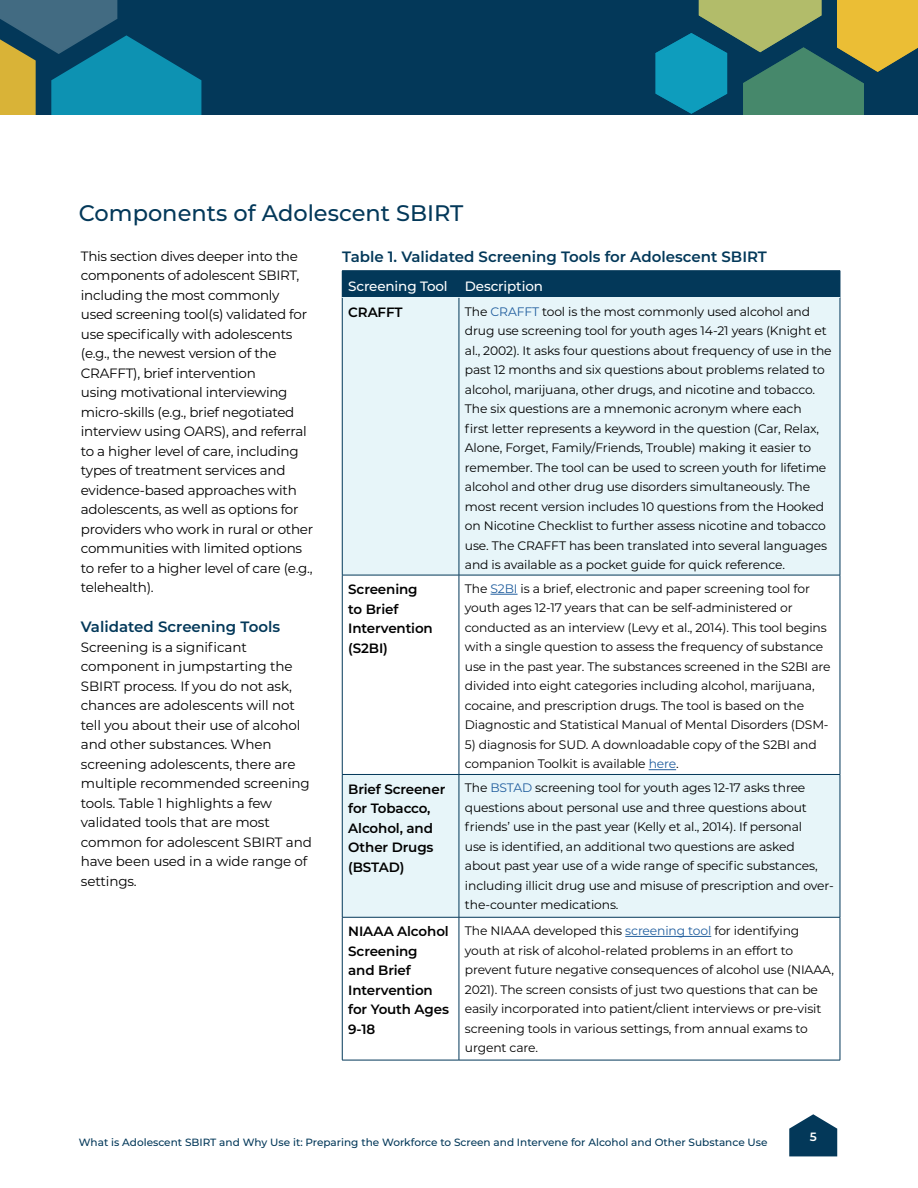
<style>
.page{position:relative;width:918px;height:1188px;background:#fff}
.page>*{position:absolute;margin:0;border:0;box-sizing:border-box;transform-origin:0 0}
.t1{font:500 22.5px "Montserrat";color:#033859}
.t2{font:600 15px "Montserrat";color:#033859}
.t3{font:13.5px/19.5px "Montserrat";letter-spacing:-.02em;color:#000}
.t4{font:600 13.5px "Montserrat";letter-spacing:-.01em;color:#000}
.t5{font:500 13.5px "Montserrat";letter-spacing:-.01em;color:#fff}
.t6{font:12.3px/19.5px "Montserrat";letter-spacing:-.01em;color:#000}
.t7{font:600 12px "Montserrat";color:#fff}
.t8{font:500 10.5px "Montserrat";color:#033859}
.s1{color:#215e9e}
</style>
<div class="page">
<div style="left:0;top:0;width:918px;height:115px;background:#033859"></div>
<svg style="left:0;top:0;width:201px;height:115px"></svg>
<svg style="left:656px;top:0;width:262px;height:115px"></svg>
<hr style="left:342px;top:575px;width:1px;height:199px;background:#033859">
<hr style="left:459px;top:575px;width:1px;height:199px;background:#033859">
<hr style="left:840px;top:575px;width:1px;height:199px;background:#033859">
<hr style="left:342px;top:917px;width:1px;height:143px;background:#033859">
<hr style="left:459px;top:917px;width:1px;height:143px;background:#033859">
<hr style="left:840px;top:917px;width:1px;height:143px;background:#033859">
<hr style="left:342px;top:1060px;width:117px;height:1px;background:#033859">
<hr style="left:459px;top:1060px;width:381px;height:1px;background:#033859">
<hr style="left:342px;top:270px;width:117px;height:1px;background:#033859">
<hr style="left:459px;top:270px;width:381px;height:1px;background:#033859">
<svg style="left:840px;top:271px;width:1px;height:26px"></svg>
<svg style="left:491px;top:594px;width:27px;height:1px"></svg>
<svg style="left:649px;top:769px;width:27px;height:1px"></svg>
<hr style="left:625px;top:936px;width:86px;height:1px;background:#215e9e">
<div style="left:342px;top:271px;width:117px;height:27px;background:#033859"></div>
<div style="left:459px;top:271px;width:381px;height:27px;background:#033859"></div>
<div style="left:342px;top:298px;width:117px;height:277px;background:#e7f5f9"></div>
<div style="left:459px;top:298px;width:381px;height:277px;background:#e7f5f9"></div>
<div style="left:342px;top:774px;width:117px;height:143px;background:#e7f5f9"></div>
<div style="left:459px;top:774px;width:381px;height:143px;background:#e7f5f9"></div>
<svg style="left:789px;top:1114px;width:48px;height:42px"></svg>
<hr style="left:840px;top:298px;width:1px;height:277px;background:#033859">
<hr style="left:342px;top:298px;width:1px;height:277px;background:#033859">
<hr style="left:342px;top:575px;width:117px;height:1px;background:#033859">
<hr style="left:459px;top:575px;width:381px;height:1px;background:#033859">
<hr style="left:342px;top:774px;width:117px;height:1px;background:#033859">
<hr style="left:459px;top:774px;width:381px;height:1px;background:#033859">
<hr style="left:840px;top:775px;width:1px;height:142px;background:#033859">
<hr style="left:459px;top:917px;width:381px;height:1px;background:#033859">
<hr style="left:342px;top:917px;width:117px;height:1px;background:#033859">
<hr style="left:342px;top:775px;width:1px;height:142px;background:#033859">
<hr style="left:459px;top:775px;width:1px;height:142px;background:#033859">
<hr style="left:459px;top:298px;width:1px;height:277px;background:#033859">
<h3 class="t1" style="left:79px;top:198px;width:386px">Components of Adolescent SBIRT</h3>
<p class="t3" style="left:81px;top:246px;width:234px">This section dives deeper into the components of adolescent SBIRT, including the most commonly used screening tool(s) validated for use specifically with adolescents (e.g., the newest version of the CRAFFT), brief intervention<br>using motivational interviewing micro-skills (e.g., brief negotiated interview using OARS), and referral to a higher level of care, including types of treatment services and evidence-based approaches with adolescents, as well as options for providers who work in rural or other communities with limited options to refer to a higher level of care (e.g., telehealth).</p>
<h5 class="t2" style="left:342px;top:246px;width:426px">Table 1. Validated Screening Tools for Adolescent SBIRT</h5>
<h4 class="t2" style="left:81px;top:616px;width:201px">Validated Screening Tools</h4>
<p class="t3" style="left:81px;top:637px;width:233px">Screening is a significant component in jumpstarting the<br>SBIRT process. If you do not ask, chances are adolescents will not tell you about their use of alcohol and other substances. When screening adolescents, there are multiple recommended screening tools. Table 1 highlights a few validated tools that are most common for adolescent SBIRT and have been used in a wide range of settings.</p>
<p class="t5" style="left:348px;top:276px;width:101px">Screening Tool</p>
<p class="t5" style="left:465px;top:276px;width:80px">Description</p>
<p class="t4" style="left:348px;top:302px;width:56px">CRAFFT</p>
<p class="t6" style="left:465px;top:301px;width:368px">The <span class="s1">CRAFFT</span> tool is the most commonly used alcohol and drug use screening tool for youth ages 14-21 years (Knight et al., 2002). It asks four questions about frequency of use in the past 12 months and six questions about problems related to alcohol, marijuana, other drugs, and nicotine and tobacco.<br>The six questions are a mnemonic acronym where each<br>first letter represents a keyword in the question (Car, Relax, Alone, Forget, Family/Friends, Trouble) making it easier to remember. The tool can be used to screen youth for lifetime alcohol and other drug use disorders simultaneously. The most recent version includes 10 questions from the Hooked on Nicotine Checklist to further assess nicotine and tobacco use. The CRAFFT has been translated into several languages and is available as a pocket guide for quick reference.</p>
<p class="t4" style="left:348px;top:580px;width:71px">Screening</p>
<p class="t6" style="left:465px;top:578px;width:347px">The <span class="s1">S2BI</span> is a brief, electronic and paper screening tool for</p>
<p class="t4" style="left:348px;top:599px;width:52px">to Brief</p>
<p class="t6" style="left:465px;top:598px;width:329px">youth ages 12-17 years that can be self-administered or</p>
<p class="t4" style="left:348px;top:619px;width:86px">Intervention</p>
<p class="t6" style="left:465px;top:617px;width:363px">conducted as an interview (Levy et al., 2014). This tool begins</p>
<p class="t4" style="left:348px;top:638px;width:41px">(S2BI)</p>
<p class="t6" style="left:465px;top:637px;width:367px">with a single question to assess the frequency of substance use in the past year. The substances screened in the S2BI are divided into eight categories including alcohol, marijuana, cocaine, and prescription drugs. The tool is based on the Diagnostic and Statistical Manual of Mental Disorders (DSM-</p>
<p class="t6" style="left:465px;top:734px;width:353px">5) diagnosis for SUD. A downloadable copy of the S2BI and companion Toolkit is available <span class="s1">here</span>.</p>
<p class="t4" style="left:348px;top:779px;width:99px">Brief Screener</p>
<p class="t6" style="left:465px;top:778px;width:342px">The <span class="s1">BSTAD</span> screening tool for youth ages 12-17 asks three</p>
<p class="t4" style="left:348px;top:799px;width:84px">for Tobacco,</p>
<p class="t6" style="left:465px;top:797px;width:343px">questions about personal use and three questions about</p>
<p class="t4" style="left:348px;top:818px;width:86px">Alcohol, and</p>
<p class="t6" style="left:465px;top:817px;width:339px">friends’ use in the past year (Kelly et al., 2014). If personal</p>
<p class="t4" style="left:348px;top:838px;width:87px">Other Drugs</p>
<p class="t6" style="left:465px;top:836px;width:331px">use is identified, an additional two questions are asked</p>
<p class="t4" style="left:348px;top:857px;width:58px">(BSTAD)</p>
<p class="t6" style="left:465px;top:856px;width:371px">about past year use of a wide range of specific substances, including illicit drug use and misuse of prescription and over&shy;the-counter medications.</p>
<p class="t4" style="left:348px;top:922px;width:102px">NIAAA Alcohol</p>
<p class="t6" style="left:465px;top:921px;width:336px">The NIAAA developed this <span class="s1">screening tool</span> for identifying</p>
<p class="t4" style="left:348px;top:941px;width:71px">Screening</p>
<p class="t6" style="left:465px;top:940px;width:330px">youth at risk of alcohol-related problems in an effort to</p>
<p class="t4" style="left:348px;top:961px;width:64px">and Brief</p>
<p class="t6" style="left:465px;top:960px;width:371px">prevent future negative consequences of alcohol use (NIAAA,</p>
<p class="t4" style="left:348px;top:980px;width:86px">Intervention</p>
<p class="t6" style="left:465px;top:979px;width:355px">2021). The screen consists of just two questions that can be</p>
<p class="t4" style="left:348px;top:1000px;width:102px">for Youth Ages</p>
<p class="t6" style="left:465px;top:999px;width:358px">easily incorporated into patient/client interviews or pre-visit</p>
<p class="t4" style="left:348px;top:1019px;width:28px">9-18</p>
<p class="t6" style="left:465px;top:1018px;width:344px">screening tools in various settings, from annual exams to urgent care.</p>
<p class="t8" style="left:79px;top:1134px;width:690px">What is Adolescent SBIRT and Why Use it: Preparing the Workforce to Screen and Intervene for Alcohol and Other Substance Use</p>
<p class="t7" style="left:810px;top:1128px;width:9px">5</p>
</div>
